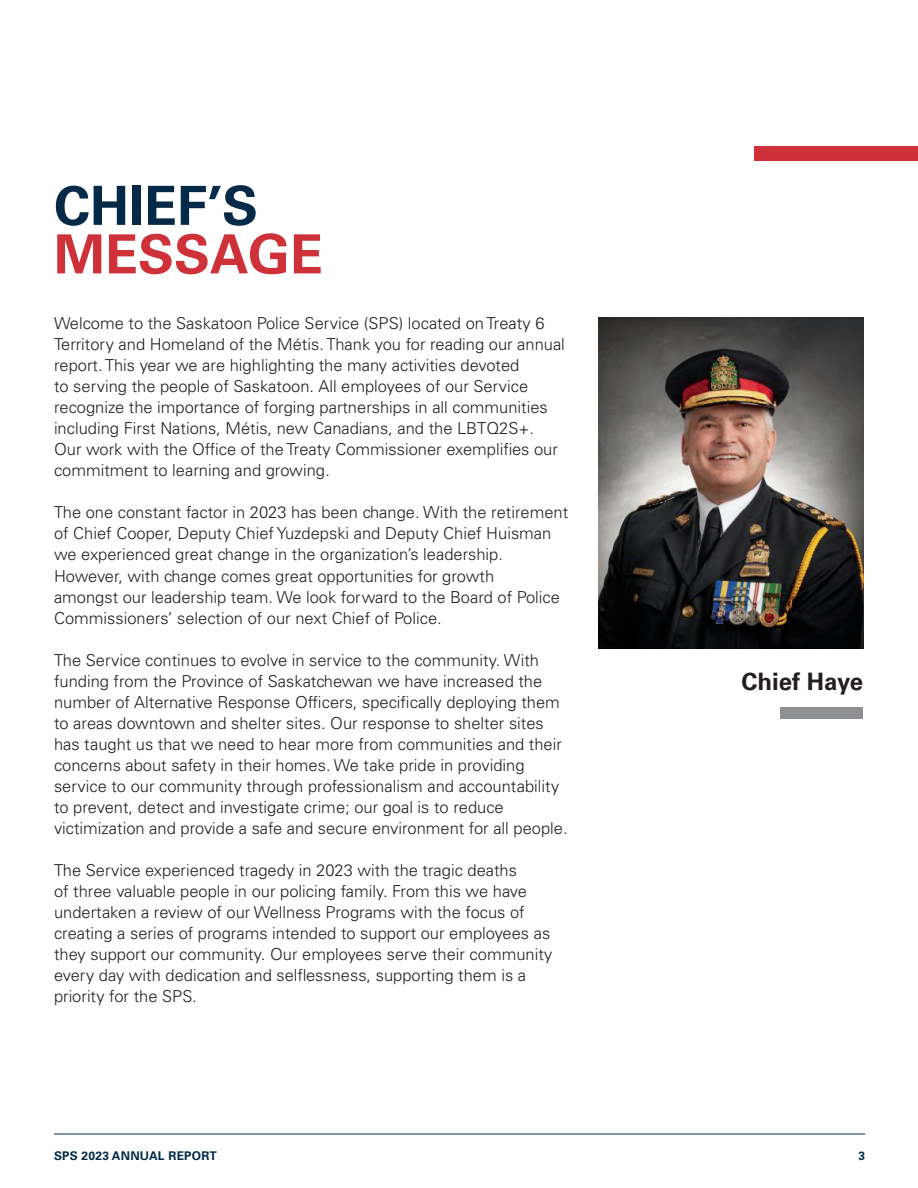
<style>
.page{position:relative;width:918px;height:1188px;background:#fff}
.page>*{position:absolute;margin:0;border:0;box-sizing:border-box;transform-origin:0 0}
.t1{font:700 54px "Univers LT Std";color:#042a48}
.t2{font:700 54px "Univers LT Std";color:#cf3138}
.t3{font:700 24px "Univers LT Std";color:#231f20}
.t4{font:300 16.5px/21px "Univers LT Std";color:#231f20}
.t5{font:700 12px "Univers LT Std";letter-spacing:.02em;color:#042a48}
</style>
<div class="page">
<hr style="left:54px;top:1134px;width:811px;height:1px;background:#042a48">
<img style="left:598px;top:318px;width:265px;height:331px">
<div style="left:781px;top:707px;width:82px;height:12px;background:#8f9092"></div>
<div style="left:754px;top:147px;width:164px;height:14px;background:#cf3138"></div>
<h1 class="t1" style="left:54px;top:174px;width:206px">CHIEF’S</h1>
<h1 class="t2" style="left:54px;top:223px;width:270px">MESSAGE</h1>
<p class="t4" style="left:54px;top:313px;width:512px">Welcome to the Saskatoon Police Service (SPS) located on Treaty 6<br>Territory and Homeland of the Métis. Thank you for reading our annual report. This year we are highlighting the many activities devoted<br>to serving the people of Saskatoon. All employees of our Service recognize the importance of forging partnerships in all communities including First Nations, Métis, new Canadians, and the LBTQ2S+.<br>Our work with the Office of the Treaty Commissioner exemplifies our commitment to learning and growing.</p>
<p class="t4" style="left:54px;top:502px;width:516px">The one constant factor in 2023 has been change. With the retirement of Chief Cooper, Deputy Chief Yuzdepski and Deputy Chief Huisman we experienced great change in the organization’s leadership.<br>However, with change comes great opportunities for growth<br>amongst our leadership team. We look forward to the Board of Police Commissioners’ selection of our next Chief of Police.</p>
<p class="t4" style="left:54px;top:649px;width:515px">The Service continues to evolve in service to the community. With funding from the Province of Saskatchewan we have increased the number of Alternative Response Officers, specifically deploying them to areas downtown and shelter sites. Our response to shelter sites has taught us that we need to hear more from communities and their concerns about safety in their homes. We take pride in providing service to our community through professionalism and accountability to prevent, detect and investigate crime; our goal is to reduce victimization and provide a safe and secure environment for all people.</p>
<p class="t4" style="left:54px;top:859px;width:500px">The Service experienced tragedy in 2023 with the tragic deaths<br>of three valuable people in our policing family. From this we have undertaken a review of our Wellness Programs with the focus of creating a series of programs intended to support our employees as they support our community. Our employees serve their community every day with dedication and selflessness, supporting them is a priority for the SPS.</p>
<h2 class="t3" style="left:741px;top:667px;width:123px">Chief Haye</h2>
<p class="t5" style="left:54px;top:1149px;width:164px">SPS 2023 ANNUAL REPORT</p>
<p class="t5" style="left:858px;top:1149px;width:8px">3</p>
</div>
